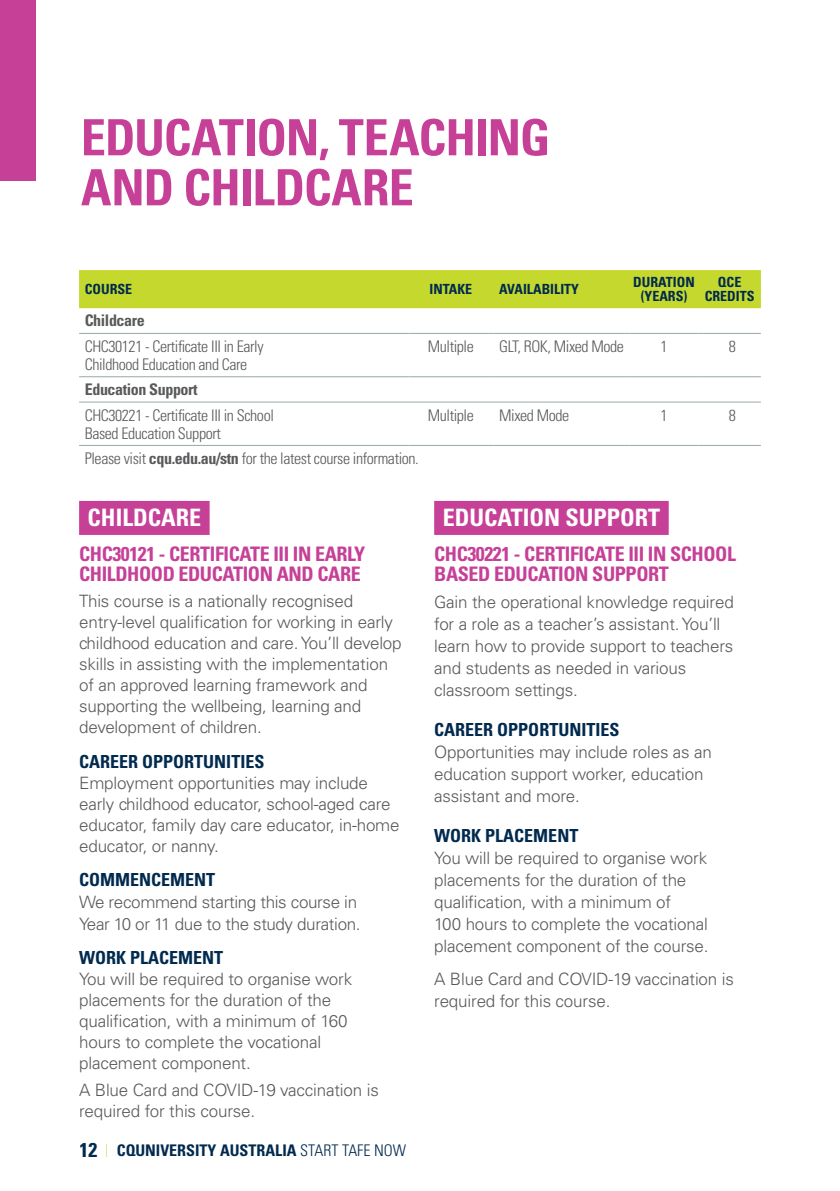
<style>
.page{position:relative;width:840px;height:1191px;background:#fff}
.page>*{position:absolute;margin:0;border:0;box-sizing:border-box;transform-origin:0 0}
.t1{font:700 condensed 50px/50px "Univers LT Std";letter-spacing:-.02em;color:#c64097}
.t2{font:700 condensed 24px "Univers LT Std";color:#fff}
.t3{font:700 condensed 20px/20px "Univers LT Std";letter-spacing:-.02em;color:#c64097}
.t4{font:700 condensed 18px "Univers LT Std";color:#002a4e}
.t5{font:300 17px/21px "Univers LT Std";letter-spacing:-.01em;color:#58595b}
.t6{font:300 condensed 16px/18px "Univers LT Std";letter-spacing:-.025em;color:#58595b}
.t7{font:700 condensed 16px "Univers LT Std";color:#002a4e}
.t8{font:700 condensed 16px "Univers LT Std";letter-spacing:-.025em;color:#58595b}
.t9{font:700 condensed 14px/14px "Univers LT Std";color:#002a4e;text-align:center}
.s1{font-weight:700}
.s2{font-size:20px}
.s3{font-weight:100;font-stretch:ultra-condensed;font-size:18px;color:#c4d82e}
.s4{font-weight:300}
</style>
<div class="page">
<div style="left:79px;top:270px;width:681px;height:38px;background:#c4d82e"></div>
<hr style="left:79px;top:333px;width:329px;height:1px;background:#98a9a5">
<hr style="left:408px;top:333px;width:85px;height:1px;background:#98a9a5">
<hr style="left:493px;top:333px;width:136px;height:1px;background:#98a9a5">
<hr style="left:629px;top:333px;width:69px;height:1px;background:#98a9a5">
<hr style="left:698px;top:333px;width:62px;height:1px;background:#98a9a5">
<hr style="left:79px;top:376px;width:329px;height:1px;background:#98a9a5">
<hr style="left:408px;top:376px;width:85px;height:1px;background:#98a9a5">
<hr style="left:493px;top:376px;width:136px;height:1px;background:#98a9a5">
<hr style="left:629px;top:376px;width:69px;height:1px;background:#98a9a5">
<hr style="left:698px;top:376px;width:62px;height:1px;background:#98a9a5">
<hr style="left:79px;top:402px;width:329px;height:1px;background:#98a9a5">
<hr style="left:408px;top:402px;width:85px;height:1px;background:#98a9a5">
<hr style="left:493px;top:402px;width:136px;height:1px;background:#98a9a5">
<hr style="left:629px;top:402px;width:69px;height:1px;background:#98a9a5">
<hr style="left:698px;top:402px;width:62px;height:1px;background:#98a9a5">
<hr style="left:79px;top:445px;width:329px;height:1px;background:#98a9a5">
<hr style="left:408px;top:445px;width:85px;height:1px;background:#98a9a5">
<hr style="left:493px;top:445px;width:136px;height:1px;background:#98a9a5">
<hr style="left:629px;top:445px;width:69px;height:1px;background:#98a9a5">
<hr style="left:698px;top:445px;width:62px;height:1px;background:#98a9a5">
<div style="left:79px;top:501px;width:130px;height:34px;background:#c64097"></div>
<div style="left:434px;top:501px;width:234px;height:34px;background:#c64097"></div>
<div style="left:0;top:0;width:35px;height:180px;background:#c64097"></div>
<h1 class="t1" style="left:81px;top:112px;width:471px">EDUCATION, TEACHING<br>AND CHILDCARE</h1>
<p class="t9" style="left:85px;top:282px;width:49px">COURSE</p>
<p class="t9" style="left:429px;top:282px;width:44px">INTAKE</p>
<p class="t9" style="left:499px;top:282px;width:81px">AVAILABILITY</p>
<p class="t9" style="left:633px;top:275px;width:63px">DURATION (YEARS)</p>
<p class="t9" style="left:704px;top:275px;width:51px">QCE<br>CREDITS</p>
<p class="t8" style="left:85px;top:311px;width:61px">Childcare</p>
<p class="t6" style="left:85px;top:337px;width:180px">CHC30121 ‑ Certificate III in Early<br>Childhood Education and Care</p>
<p class="t6" style="left:427px;top:337px;width:48px">Multiple</p>
<p class="t6" style="left:499px;top:337px;width:126px">GLT, ROK, Mixed Mode</p>
<p class="t6" style="left:660px;top:337px;width:9px">1</p>
<p class="t6" style="left:728px;top:337px;width:9px">8</p>
<p class="t8" style="left:85px;top:380px;width:114px">Education Support</p>
<p class="t6" style="left:85px;top:406px;width:190px">CHC30221 ‑ Certificate III in School<br>Based Education Support</p>
<p class="t6" style="left:427px;top:406px;width:48px">Multiple</p>
<p class="t6" style="left:499px;top:406px;width:72px">Mixed Mode</p>
<p class="t6" style="left:660px;top:406px;width:9px">1</p>
<p class="t6" style="left:728px;top:406px;width:9px">8</p>
<p class="t6" style="left:85px;top:449px;width:335px">Please visit <span class="s1">cqu.edu.au/stn</span> for the latest course information.</p>
<h2 class="t2" style="left:88px;top:503px;width:115px">CHILDCARE</h2>
<p class="t3" style="left:79px;top:543px;width:287px">CHC30121 ‑ CERTIFICATE III IN EARLY<br>CHILDHOOD EDUCATION AND CARE</p>
<p class="t5" style="left:79px;top:591px;width:324px">This course is a nationally recognised entry‑level qualification for working in early childhood education and care. You’ll develop skills in assisting with the implementation of an approved learning framework and supporting the wellbeing, learning and development of children.</p>
<p class="t4" style="left:79px;top:750px;width:187px">CAREER OPPORTUNITIES</p>
<p class="t5" style="left:79px;top:772px;width:322px">Employment opportunities may include early childhood educator, school‑aged care educator, family day care educator, in‑home educator, or nanny.</p>
<p class="t4" style="left:79px;top:868px;width:138px">COMMENCEMENT</p>
<p class="t5" style="left:79px;top:890px;width:283px;line-height:22px">We recommend starting this course in<br>Year 10 or 11 due to the study duration.</p>
<p class="t4" style="left:79px;top:946px;width:146px">WORK PLACEMENT</p>
<p class="t5" style="left:79px;top:968px;width:274px">You will be required to organise work placements for the duration of the qualification, with a minimum of 160 hours to complete the vocational placement component.</p>
<p class="t5" style="left:79px;top:1079px;width:301px">A Blue Card and COVID‑19 vaccination is required for this course.</p>
<p class="t7" style="left:79px;top:1140px;width:328px"><span class="s2">12</span> <span class="s3">|</span> CQUNIVERSITY AUSTRALIA <span class="s4">START TAFE NOW</span></p>
<h2 class="t2" style="left:442px;top:503px;width:219px">EDUCATION SUPPORT</h2>
<p class="t3" style="left:434px;top:543px;width:303px">CHC30221 ‑ CERTIFICATE III IN SCHOOL<br>BASED EDUCATION SUPPORT</p>
<p class="t5" style="left:434px;top:591px;width:301px;line-height:22px">Gain the operational knowledge required for a role as a teacher’s assistant. You’ll learn how to provide support to teachers and students as needed in various classroom settings.</p>
<p class="t4" style="left:434px;top:718px;width:187px">CAREER OPPORTUNITIES</p>
<p class="t5" style="left:434px;top:741px;width:279px;line-height:22px">Opportunities may include roles as an education support worker, education assistant and more.</p>
<p class="t4" style="left:434px;top:824px;width:146px">WORK PLACEMENT</p>
<p class="t5" style="left:434px;top:847px;width:276px;line-height:22px">You will be required to organise work placements for the duration of the qualification, with a minimum of<br>100 hours to complete the vocational placement component of the course.</p>
<p class="t5" style="left:434px;top:968px;width:301px;line-height:22px">A Blue Card and COVID‑19 vaccination is required for this course.</p>
</div>
